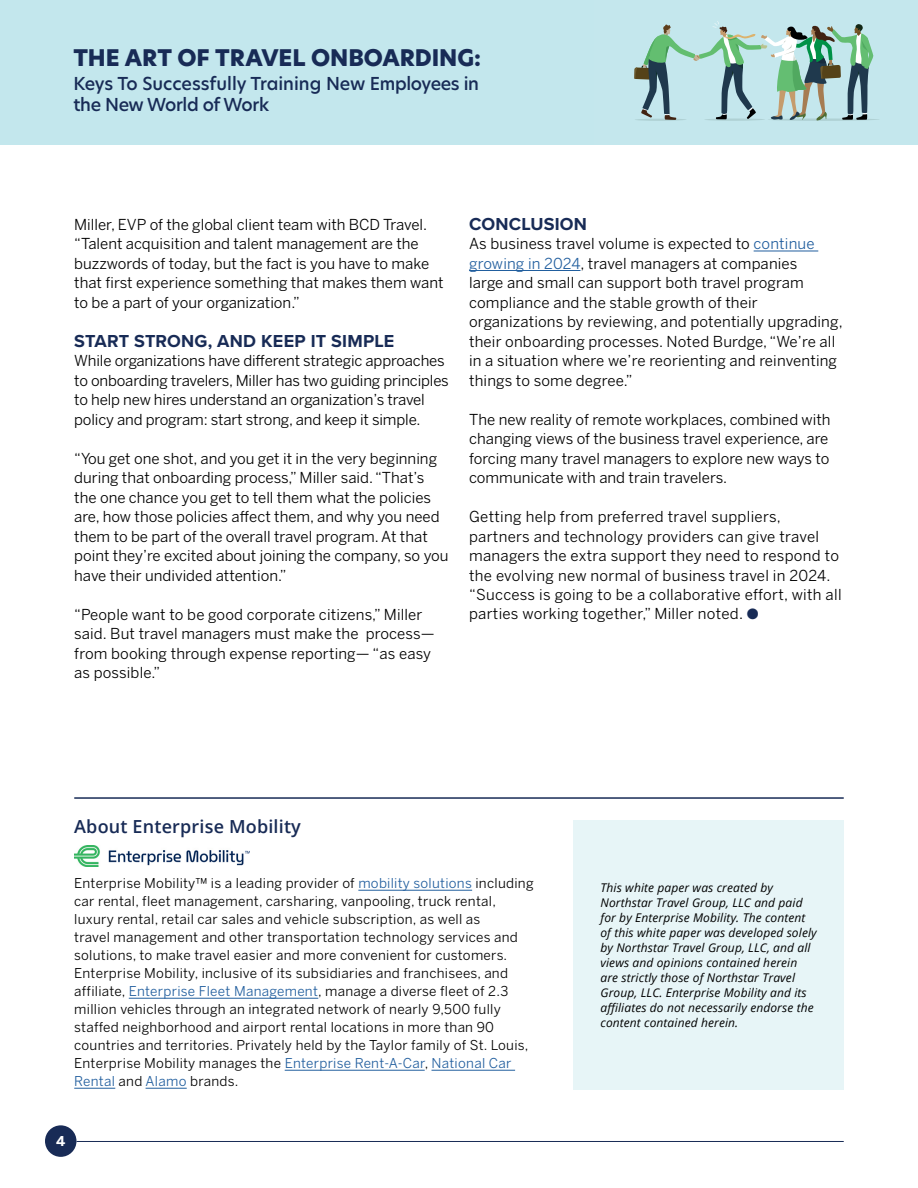
<style>
.page{position:relative;width:918px;height:1188px;background:#fff}
.page>*{position:absolute;margin:0;border:0;box-sizing:border-box;transform-origin:0 0}
.t1{font:800 22.5px "New Hero";letter-spacing:-.005em;color:#182b56}
.t2{font:700 18px "Proxima Nova";letter-spacing:.015em;color:#182b56}
.t3{font:600 18px "Open Sans";letter-spacing:.01em;color:#182b56}
.t4{font:500 17.55px/21px "New Hero";letter-spacing:-.02em;color:#182b56}
.t5{font:15px/19.5px "Benton Sans";color:#000}
.t6{font:15px/19.5px "Benton Sans";letter-spacing:.02em;color:#000}
.t7{font:13.5px/18px "Benton Sans";letter-spacing:.02em;color:#000}
.t8{font:700 13.5px "Benton Sans";color:#fff}
.t9{font:italic 12px/15px "Open Sans";letter-spacing:.01em;color:#000}
.s1{color:#215e9e}
.s2{color:#182b56}
</style>
<div class="page">
<hr style="left:77px;top:1141px;width:767px;height:1px;background:#182b56">
<div style="left:45px;top:1125px;width:31px;height:32px;background:#182b56;border-radius:50%"></div>
<div style="left:0;top:0;width:918px;height:145px;background:#c3e7ed"></div>
<svg style="left:634px;top:21px;width:239px;height:100px"></svg>
<hr style="left:754px;top:251px;width:64px;height:1px;background:#215e9e">
<hr style="left:469px;top:270px;width:111px;height:1px;background:#215e9e">
<div style="left:573px;top:820px;width:271px;height:270px;background:#e7f5f7"></div>
<hr style="left:358px;top:890px;width:114px;height:1px;background:#215e9e">
<hr style="left:129px;top:998px;width:189px;height:1px;background:#215e9e">
<hr style="left:285px;top:1070px;width:140px;height:1px;background:#215e9e">
<hr style="left:432px;top:1070px;width:83px;height:1px;background:#215e9e">
<hr style="left:74px;top:1088px;width:41px;height:1px;background:#215e9e">
<hr style="left:146px;top:1088px;width:41px;height:1px;background:#215e9e">
<hr style="left:74px;top:797px;width:770px;height:2px;background:#182b56">
<img style="left:74px;top:845px;width:175px;height:22px">
<h1 class="t1" style="left:73px;top:42px;width:409px">THE ART OF TRAVEL ONBOARDING:</h1>
<p class="t4" style="left:73px;top:73px;width:407px">Keys To Successfully Training New Employees in the New World of Work</p>
<p class="t5" style="left:74px;top:214px;width:371px">Miller, EVP of the global client team with BCD Travel. “Talent acquisition and talent management are the buzzwords of today, but the fact is you have to make that first experience something that makes them want to be a part of your organization.”</p>
<p class="t2" style="left:74px;top:327px;width:321px">START STRONG, AND KEEP IT SIMPLE</p>
<p class="t5" style="left:74px;top:351px;width:376px">While organizations have different strategic approaches to onboarding travelers, Miller has two guiding principles to help new hires understand an organization’s travel policy and program: start strong, and keep it simple.</p>
<p class="t5" style="left:74px;top:448px;width:376px">“You get one shot, and you get it in the very beginning during that onboarding process,” Miller said. “That’s the one chance you get to tell them what the policies are, how those policies affect them, and why you need them to be part of the overall travel program. At that point they’re excited about joining the company, so you have their undivided attention.”</p>
<p class="t5" style="left:74px;top:604px;width:362px">“People want to be good corporate citizens,” Miller said. But travel managers must make the process— from booking through expense reporting— “as easy as possible.”</p>
<p class="t2" style="left:469px;top:210px;width:119px">CONCLUSION</p>
<p class="t5" style="left:469px;top:234px;width:375px">As business travel volume is expected to <span class="s1">continue growing in 2024</span>, travel managers at companies<br>large and small can support both travel program compliance and the stable growth of their organizations by reviewing, and potentially upgrading, their onboarding processes. Noted Burdge, “We’re all in a situation where we’re reorienting and reinventing things to some degree.”</p>
<p class="t5" style="left:469px;top:409px;width:363px">The new reality of remote workplaces, combined with changing views of the business travel experience, are forcing many travel managers to explore new ways to communicate with and train travelers.</p>
<p class="t6" style="left:469px;top:507px;width:374px">Getting help from preferred travel suppliers, partners and technology providers can give travel managers the extra support they need to respond to the evolving new normal of business travel in 2024. “Success is going to be a collaborative effort, with all parties working together,” Miller noted. <span class="s2">●</span></p>
<p class="t3" style="left:74px;top:815px;width:228px">About Enterprise Mobility</p>
<p class="t7" style="left:74px;top:874px;width:461px">Enterprise Mobility™ is a leading provider of <span class="s1">mobility solutions</span> including car rental, fleet management, carsharing, vanpooling, truck rental, luxury rental, retail car sales and vehicle subscription, as well as<br>travel management and other transportation technology services and solutions, to make travel easier and more convenient for customers.<br>Enterprise Mobility, inclusive of its subsidiaries and franchisees, and affiliate, <span class="s1">Enterprise Fleet Management</span>, manage a diverse fleet of 2.3 million vehicles through an integrated network of nearly 9,500 fully staffed neighborhood and airport rental locations in more than 90 countries and territories. Privately held by the Taylor family of St. Louis, Enterprise Mobility manages the <span class="s1">Enterprise Rent-A-Car</span>, <span class="s1">National Car Rental</span> and <span class="s1">Alamo</span> brands.</p>
<p class="t8" style="left:56px;top:1133px;width:11px">4</p>
<p class="t9" style="left:600px;top:880px;width:218px">This white paper was created by Northstar Travel Group, LLC and paid for by Enterprise Mobility. The content of this white paper was developed solely by Northstar Travel Group, LLC, and all views and opinions contained herein are strictly those of Northstar Travel Group, LLC. Enterprise Mobility and its affiliates do not necessarily endorse the content contained herein.</p>
</div>
